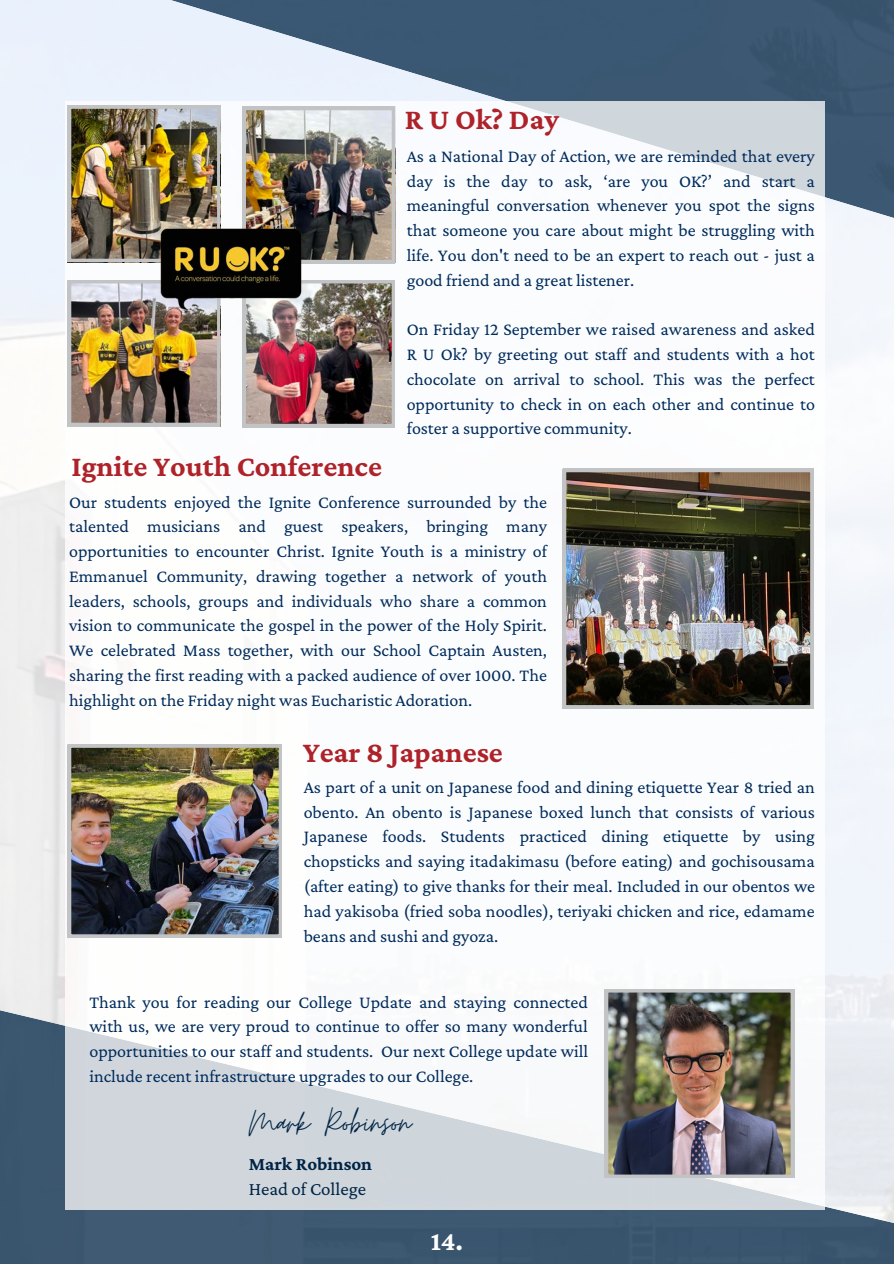
<style>
.page{position:relative;width:894px;height:1264px;background:#fff}
.page>*{position:absolute;margin:0;border:0;box-sizing:border-box;transform-origin:0 0}
.t1{font:39.15px "Moon Time";color:#002445}
.t2{font:700 30px "Crimson Pro";color:#ae2229}
.t3{font:700 27.3px "Crimson Pro";color:#fff}
.t4{font:18.9px "Crimson Pro";color:#002445}
.t5{font:700 18.9px "Crimson Pro";color:#002445}
.t6{font:18px/24.8px "Crimson Pro";color:#002b5b;text-align:justify}
</style>
<div class="page">
<svg style="left:0;top:982px;width:893px;height:281px;background:#657a8e"></svg>
<svg style="left:36px;top:0;width:857px;height:285px;background:#8094a8"></svg>
<div style="left:66px;top:101px;width:758px;height:1108px;background:#fff"></div>
<img style="left:68px;top:744px;width:214px;height:193px">
<img style="left:68px;top:105px;width:152px;height:157px">
<img style="left:242px;top:107px;width:152px;height:156px">
<img style="left:68px;top:280px;width:152px;height:146px">
<img style="left:242px;top:280px;width:152px;height:147px">
<img style="left:144px;top:225px;width:171px;height:87px">
<img style="left:562px;top:469px;width:251px;height:239px">
<img style="left:604px;top:989px;width:189px;height:188px">
<h2 class="t2" style="left:404px;top:102px;width:156px">R U Ok? Day</h2>
<p class="t6" style="left:406px;top:143px;width:409px">As a National Day of Action, we are reminded that every day is the day to ask, ‘are you OK?’ and start a meaningful conversation whenever you spot the signs that someone you care about might be struggling with life. You don't need to be an expert to reach out - just a good friend and a great listener.</p>
<p class="t6" style="left:406px;top:317px;width:410px">On Friday 12 September we raised awareness and asked R U Ok? by greeting out staff and students with a hot chocolate on arrival to school. This was the perfect opportunity to check in on each other and continue to foster a supportive community.</p>
<p class="t2" style="left:71px;top:449px;width:312px">Ignite Youth Conference</p>
<p class="t6" style="left:69px;top:489px;width:479px">Our students enjoyed the Ignite Conference surrounded by the talented musicians and guest speakers, bringing many opportunities to encounter Christ. Ignite Youth is a ministry of Emmanuel Community, drawing together a network of youth leaders, schools, groups and individuals who share a common vision to communicate the gospel in the power of the Holy Spirit.<br>We celebrated Mass together, with our School Captain Austen, sharing the first reading with a packed audience of over 1000. The highlight on the Friday night was Eucharistic Adoration.</p>
<h2 class="t2" style="left:303px;top:734px;width:201px">Year 8 Japanese</h2>
<p class="t6" style="left:303px;top:774px;width:513px">As part of a unit on Japanese food and dining etiquette Year 8 tried an obento. An obento is Japanese boxed lunch that consists of various Japanese foods. Students practiced dining etiquette by using chopsticks and saying itadakimasu (before eating) and gochisousama (after eating) to give thanks for their meal. Included in our obentos we had yakisoba (fried soba noodles), teriyaki chicken and rice, edamame beans and sushi and gyoza.</p>
<p class="t6" style="left:89px;top:989px;width:500px">Thank you for reading our College Update and staying connected with us, we are very proud to continue to offer so many wonderful opportunities to our staff and students. Our next College update will include recent infrastructure upgrades to our College.</p>
<p class="t1" style="left:249px;top:1098px;width:164px">Mark Robinson</p>
<h2 class="t5" style="left:249px;top:1152px;width:125px">Mark Robinson</h2>
<p class="t4" style="left:249px;top:1178px;width:119px">Head of College</p>
<p class="t3" style="left:430px;top:1225px;width:34px">14.</p>
</div>
